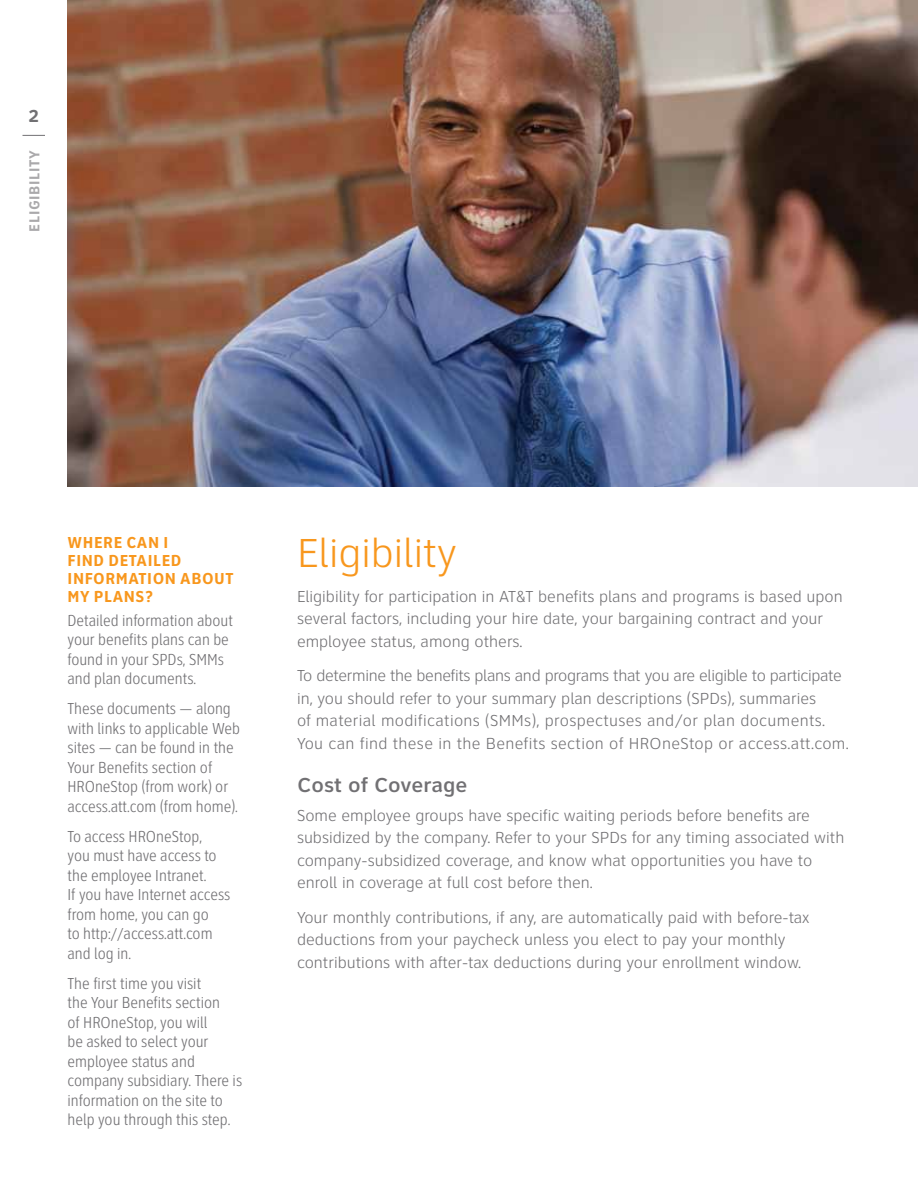
<style>
.page{position:relative;width:918px;height:1188px;background:#fff}
.page>*{position:absolute;margin:0;border:0;box-sizing:border-box;transform-origin:0 0}
.t1{font:300 42px "Clearview ATT";color:#f8971d}
.t2{font:500 21px "Clearview ATTSP";color:#717073}
.t3{font:700 18px "Clearview ATT";color:#717073}
.t4{font:300 16.5px/22.5px "Clearview ATT";color:#717073}
.t5{font:300 condensed 16.5px/19.5px "Clearview ATTSP";color:#717073}
.t6{font:700 condensed 16.5px/18px "Clearview ATTSP";letter-spacing:.035em;color:#f8971d}
.t7{font:700 condensed 15px "Clearview ATTSP";color:#aaa9ab}
</style>
<div class="page">
<svg style="left:22px;top:135px;width:23px;height:1px"></svg>
<img style="left:67px;top:0;width:851px;height:486px">
<p class="t3" style="left:28px;top:105px;width:13px">2</p>
<p class="t7" style="left:26px;top:232px;width:83px;rotate:-90deg">ELIGIBILITY</p>
<p class="t6" style="left:68px;top:533px;width:168px">WHERE CAN I<br>FIND DETAILED<br>INFORMATION ABOUT<br>MY PLANS?</p>
<p class="t5" style="left:67px;top:611px;width:167px">Detailed information about your benefits plans can be found in your SPDs, SMMs and plan documents.</p>
<p class="t5" style="left:67px;top:699px;width:174px">These documents — along with links to applicable Web sites — can be found in the<br>Your Benefits section of<br>HROneStop (from work) or access.att.com (from home).</p>
<p class="t5" style="left:67px;top:827px;width:165px">To access HROneStop,<br>you must have access to the employee Intranet.<br>If you have Internet access from home, you can go<br>to http://access.att.com and log in.</p>
<p class="t5" style="left:67px;top:974px;width:176px">The first time you visit<br>the Your Benefits section<br>of HROneStop, you will<br>be asked to select your employee status and company subsidiary. There is information on the site to help you through this step.</p>
<h1 class="t1" style="left:297px;top:530px;width:161px">Eligibility</h1>
<p class="t4" style="left:297px;top:585px;width:547px">Eligibility for participation in AT&amp;T benefits plans and programs is based upon several factors, including your hire date, your bargaining contract and your employee status, among others.</p>
<p class="t4" style="left:297px;top:665px;width:553px">To determine the benefits plans and programs that you are eligible to participate in, you should refer to your summary plan descriptions (SPDs), summaries<br>of material modifications (SMMs), prospectuses and/or plan documents.<br>You can find these in the Benefits section of HROneStop or access.att.com.</p>
<p class="t2" style="left:297px;top:773px;width:172px">Cost of Coverage</p>
<p class="t4" style="left:297px;top:804px;width:549px">Some employee groups have specific waiting periods before benefits are subsidized by the company. Refer to your SPDs for any timing associated with company-subsidized coverage, and know what opportunities you have to enroll in coverage at full cost before then.</p>
<p class="t4" style="left:297px;top:906px;width:514px">Your monthly contributions, if any, are automatically paid with before-tax deductions from your paycheck unless you elect to pay your monthly contributions with after-tax deductions during your enrollment window.</p>
</div>
